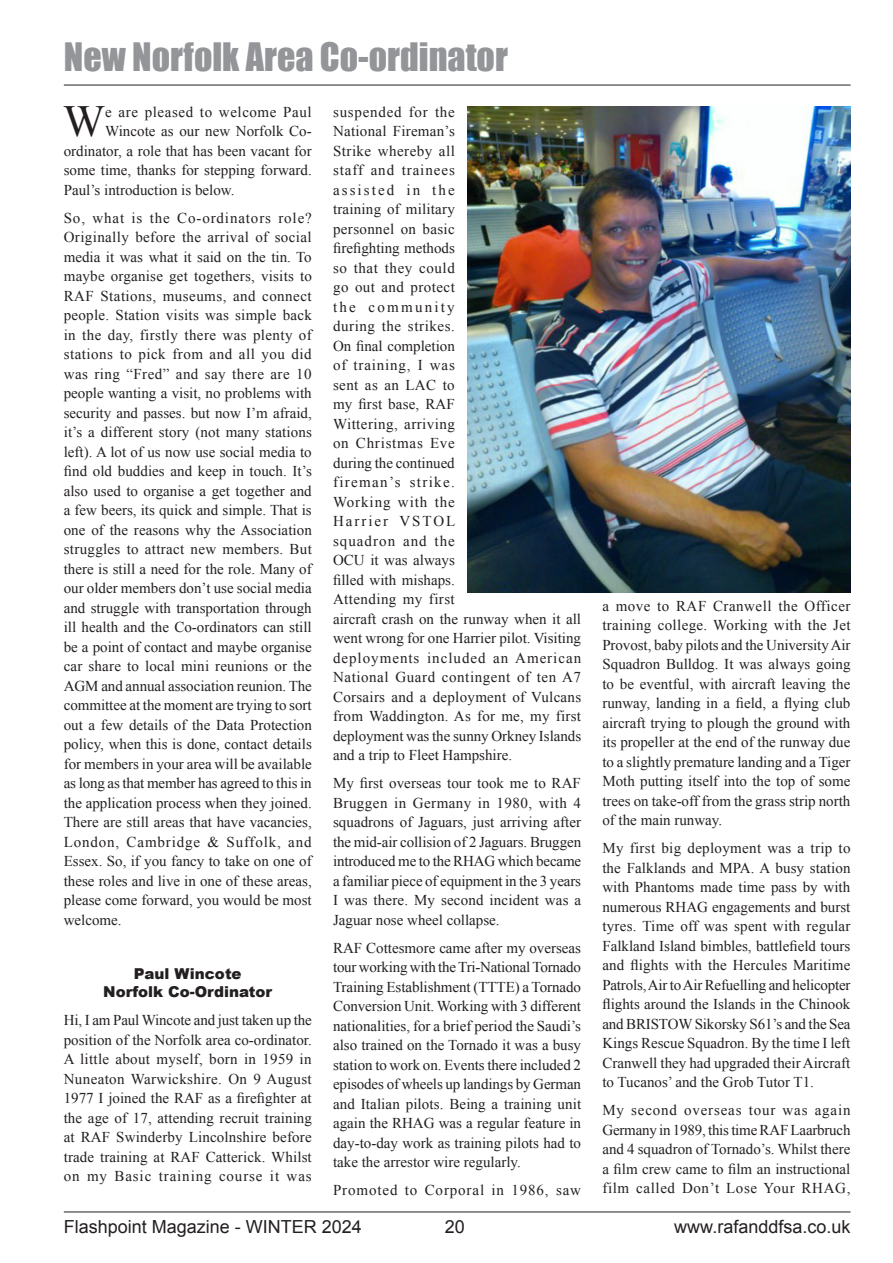
<style>
.page{position:relative;width:893px;height:1263px;background:#fff}
.page>*{position:absolute;margin:0;border:0;box-sizing:border-box;transform-origin:0 0}
.BODY{font:44.4px "Times New Roman";color:#231f20}
.PAGE_HEADING{font:36px "Impact";color:#939598}
.t1{font:18px "Arial";color:#231f20}
.BODY-2{font:15px/19.5px "Times New Roman";color:#231f20;text-align:justify}
.BODY-3{font:15px/19.5px "Times New Roman";letter-spacing:.025em;color:#231f20}
._10PT_SUB_HEADING{font:900 15px/18px "Arial";color:#231f20;text-align:center}
.BODY-4{font:15px "Times New Roman";letter-spacing:.06em;color:#231f20}
.BODY-5{font:15px "Times New Roman";letter-spacing:.04em;color:#231f20}
</style>
<div class="page">
<hr style="left:64px;top:85px;width:787px;height:1px;background:#231f20">
<hr style="left:64px;top:1211px;width:787px;height:1px;background:#231f20">
<img style="left:468px;top:106px;width:382px;height:487px">
<p class="PAGE_HEADING" style="left:64px;top:29px;width:446px">New Norfolk Area Co-ordinator</p>
<p class="BODY" style="left:63px;top:91px;width:43px">W</p>
<p class="BODY-5" style="left:105px;top:102px;width:208px">e are pleased to welcome Paul</p>
<p class="BODY-2" style="left:105px;top:121px;width:208px">Wincote as our new Norfolk Co-</p>
<p class="BODY-2" style="left:64px;top:141px;width:250px">ordinator, a role that has been vacant for</p>
<p class="BODY-2" style="left:64px;top:160px;width:250px">some time, thanks for stepping forward.</p>
<p class="BODY-2" style="left:64px;top:180px;width:172px">Paul’s introduction is below.</p>
<p class="BODY-2" style="left:64px;top:208px;width:250px">So, what is the Co-ordinators role?<br>Originally before the arrival of social media it was what it said on the tin. To maybe organise get togethers, visits to RAF Stations, museums, and connect people. Station visits was simple back in the day, firstly there was plenty of stations to pick from and all you did was ring “Fred” and say there are 10 people wanting a visit, no problems with security and passes. but now I’m afraid, it’s a different story (not many stations left). A lot of us now use social media to find old buddies and keep in touch. It’s also used to organise a get together and a few beers, its quick and simple. That is one of the reasons why the Association struggles to attract new members. But there is still a need for the role. Many of our older members don’t use social media and struggle with transportation through ill health and the Co-ordinators can still be a point of contact and maybe organise car share to local mini reunions or the AGM and annual association reunion. The committee at the moment are trying to sort out a few details of the Data Protection policy, when this is done, contact details for members in your area will be available as long as that member has agreed to this in the application process when they joined.<br>There are still areas that have vacancies, London, Cambridge &amp; Suffolk, and Essex. So, if you fancy to take on one of these roles and live in one of these areas, please come forward, you would be most welcome.</p>
<p class="_10PT_SUB_HEADING" style="left:103px;top:964px;width:171px">Paul Wincote<br>Norfolk Co-Ordinator</p>
<p class="BODY-2" style="left:64px;top:1010px;width:250px">Hi, I am Paul Wincote and just taken up the position of the Norfolk area co-ordinator.<br>A little about myself, born in 1959 in Nuneaton Warwickshire. On 9 August 1977 I joined the RAF as a firefighter at the age of 17, attending recruit training at RAF Swinderby Lincolnshire before trade training at RAF Catterick. Whilst on my Basic training course it was</p>
<p class="BODY-3" style="left:333px;top:102px;width:250px">suspended for the<br>National Fireman’s<br>Strike whereby all<br>staff and trainees<br>assisted in the<br>training of military<br>personnel on basic<br>firefighting methods<br>so that they could<br>go out and protect<br>the community<br>during the strikes.<br>On final completion<br>of training, I was<br>sent as an LAC to<br>my first base, RAF<br>Wittering, arriving<br>on Christmas Eve<br>during the continued<br>fireman’s strike.<br>Working with the<br>Harrier VSTOL<br>squadron and the<br>OCU it was always<br>filled with mishaps.<br>Attending my first<br>aircraft crash on the runway when it all went wrong for one Harrier pilot. Visiting deployments included an American<br>National Guard contingent of ten A7<br>Corsairs and a deployment of Vulcans from Waddington. As for me, my first deployment was the sunny Orkney Islands and a trip to Fleet Hampshire.</p>
<p class="BODY-2" style="left:333px;top:773px;width:250px">My first overseas tour took me to RAF Bruggen in Germany in 1980, with 4 squadrons of Jaguars, just arriving after the mid-air collision of 2 Jaguars. Bruggen introduced me to the RHAG which became a familiar piece of equipment in the 3 years I was there. My second incident was a Jaguar nose wheel collapse.</p>
<p class="BODY-2" style="left:333px;top:938px;width:250px">RAF Cottesmore came after my overseas tour working with the Tri-National Tornado Training Establishment (TTTE) a Tornado Conversion Unit. Working with 3 different nationalities, for a brief period the Saudi’s also trained on the Tornado it was a busy station to work on. Events there included 2 episodes of wheels up landings by German and Italian pilots. Being a training unit again the RHAG was a regular feature in day-to-day work as training pilots had to take the arrestor wire regularly.</p>
<p class="BODY-4" style="left:333px;top:1180px;width:250px">Promoted to Corporal in 1986, saw</p>
<p class="BODY-2" style="left:602px;top:595px;width:250px">a move to RAF Cranwell the Officer training college. Working with the Jet Provost, baby pilots and the University Air Squadron Bulldog. It was always going to be eventful, with aircraft leaving the runway, landing in a field, a flying club aircraft trying to plough the ground with its propeller at the end of the runway due to a slightly premature landing and a Tiger Moth putting itself into the top of some trees on take-off from the grass strip north of the main runway.</p>
<p class="BODY-2" style="left:602px;top:838px;width:250px">My first big deployment was a trip to the Falklands and MPA. A busy station with Phantoms made time pass by with numerous RHAG engagements and burst tyres. Time off was spent with regular Falkland Island bimbles, battlefield tours and flights with the Hercules Maritime Patrols, Air to Air Refuelling and helicopter flights around the Islands in the Chinook and BRISTOW Sikorsky S61’s and the Sea Kings Rescue Squadron. By the time I left Cranwell they had upgraded their Aircraft to Tucanos’ and the Grob Tutor T1.</p>
<p class="BODY-2" style="left:602px;top:1100px;width:250px">My second overseas tour was again Germany in 1989, this time RAF Laarbruch and 4 squadron of Tornado’s. Whilst there a film crew came to film an instructional film called Don’t Lose Your RHAG,</p>
<p class="t1" style="left:64px;top:1215px;width:300px">Flashpoint Magazine - WINTER 2024</p>
<p class="t1" style="left:445px;top:1215px;width:22px">20</p>
<p class="t1" style="left:674px;top:1215px;width:178px">www.rafanddfsa.co.uk</p>
</div>
